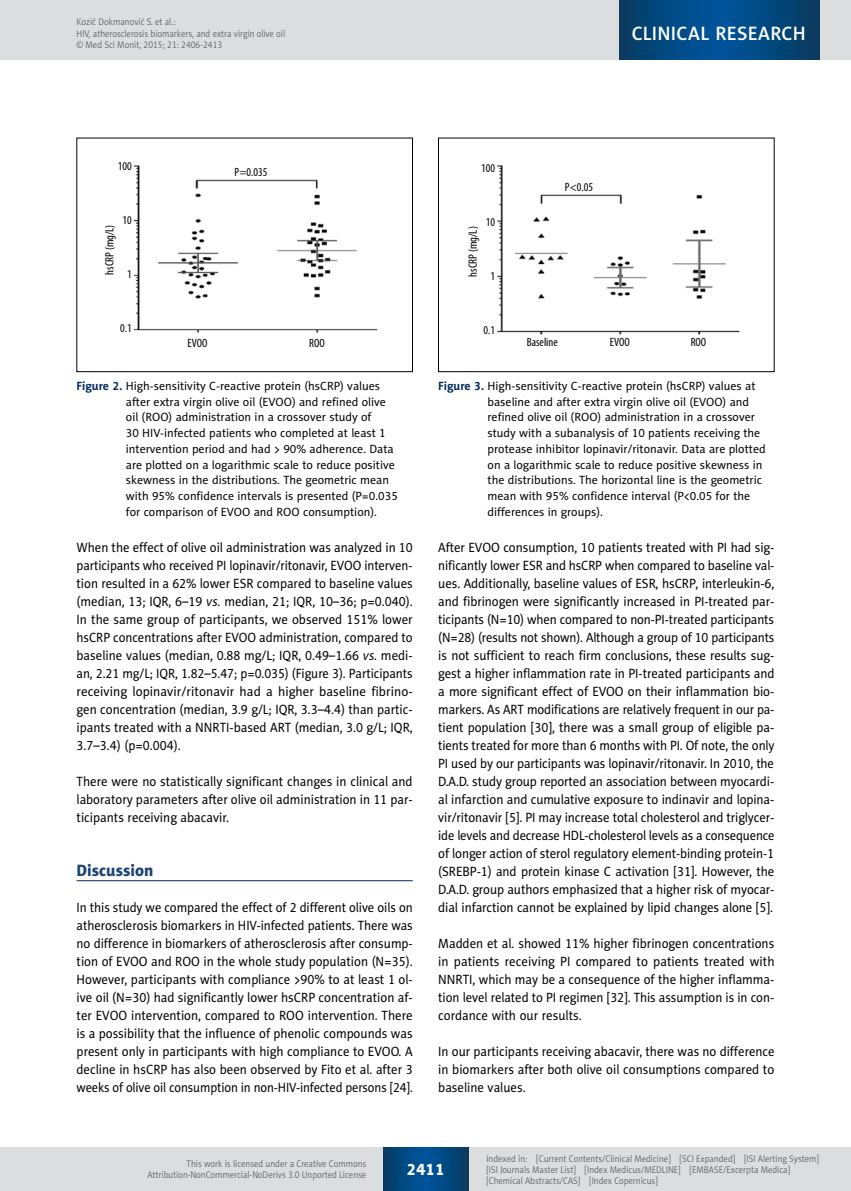
<style>
.page{position:relative;width:851px;height:1191px;background:#fff}
.page>*{position:absolute;margin:0;border:0;box-sizing:border-box;transform-origin:0 0}
.t1{font:19.5px "Naomi Sans EFN Medium";letter-spacing:.015em;color:#fff}
.t2{font:16.5px "Naomi Sans EFN Heavy";color:#1d4574}
.t3{font:16.5px "Naomi Sans EFN Heavy";color:#fff}
.t4{font:13.5px/18px "Naomi Sans EFN";color:#000;text-align:justify;scale:.95 1}
.t5{font:13.5px/18px "Naomi Sans EFN";color:#000;text-align:justify;scale:.94 1}
.t6{font:12px/15.8px "Naomi Sans EFN";color:#000}
.t7{font:condensed 12px "Myriad Pro";color:#000}
.t8{font:9.75px/11.2px "Naomi Sans EFN Light";color:#58595b;scale:.9 1}
.s1{font-weight:700;color:#002b5c}
.s2{font-style:italic}
</style>
<div class="page">
<hr style="left:77px;top:880px;width:335px;height:1px;background:#002b5c">
<img style="left:134px;top:165px;width:244px;height:168px">
<img style="left:497px;top:165px;width:243px;height:170px">
<div style="left:438px;top:138px;width:336px;height:234px;border:1px solid #000"></div>
<div style="left:0;top:1148px;width:850px;height:43px;background:#dcddde"></div>
<svg style="left:383px;top:1147px;width:85px;height:43px;background:#02487f"></svg>
<div style="left:0;top:0;width:850px;height:60px;background:#dcddde"></div>
<svg style="left:619px;top:0;width:200px;height:60px;background:#02487f"></svg>
<p class="t8" style="left:77px;top:16px;width:233px">Kozić Dokmanović S. et al.:<br>HIV, atherosclerosis biomarkers, and extra virgin olive oil © Med Sci Monit, 2015; 21: 2406-2413</p>
<h1 class="t1" style="left:631px;top:22px;width:175px">CLINICAL RESEARCH</h1>
<p class="t7" style="left:118px;top:159px;width:15px">100</p>
<p class="t7" style="left:234px;top:165px;width:34px">P=0.035</p>
<p class="t7" style="left:481px;top:161px;width:15px">100</p>
<p class="t7" style="left:565px;top:181px;width:30px">P&lt;0.05</p>
<p class="t7" style="left:122px;top:213px;width:11px">10</p>
<p class="t7" style="left:103px;top:275px;width:52px;rotate:-90deg">hsCRP (mg/L)</p>
<p class="t7" style="left:127px;top:267px;width:6px">1</p>
<p class="t7" style="left:486px;top:215px;width:11px">10</p>
<p class="t7" style="left:466px;top:277px;width:52px;rotate:-90deg">hsCRP (mg/L)</p>
<p class="t7" style="left:490px;top:269px;width:6px">1</p>
<p class="t7" style="left:120px;top:321px;width:13px">0.1</p>
<p class="t7" style="left:483px;top:323px;width:13px">0.1</p>
<p class="t7" style="left:187px;top:336px;width:22px">EVOO</p>
<p class="t7" style="left:309px;top:336px;width:17px">ROO</p>
<p class="t7" style="left:526px;top:335px;width:32px">Baseline</p>
<p class="t7" style="left:610px;top:335px;width:22px">EVOO</p>
<p class="t7" style="left:690px;top:335px;width:17px">ROO</p>
<p class="t6" style="left:126px;top:378px;width:273px;text-indent:-49px"><span class="s1">Figure 2.</span> High-sensitivity C-reactive protein (hsCRP) values after extra virgin olive oil (EVOO) and refined olive oil (ROO) administration in a crossover study of<br>30 HIV-infected patients who completed at least 1 intervention period and had &gt; 90% adherence. Data are plotted on a logarithmic scale to reduce positive skewness in the distributions. The geometric mean with 95% confidence intervals is presented (P=0.035 for comparison of EVOO and ROO consumption).</p>
<p class="t6" style="left:487px;top:378px;width:280px;text-indent:-49px"><span class="s1">Figure 3.</span> High-sensitivity C-reactive protein (hsCRP) values at baseline and after extra virgin olive oil (EVOO) and refined olive oil (ROO) administration in a crossover study with a subanalysis of 10 patients receiving the protease inhibitor lopinavir/ritonavir. Data are plotted on a logarithmic scale to reduce positive skewness in the distributions. The horizontal line is the geometric mean with 95% confidence interval (P&lt;0.05 for the differences in groups).</p>
<p class="t5" style="left:77px;top:538px;width:359px">When the effect of olive oil administration was analyzed in 10 participants who received PI lopinavir/ritonavir, EVOO interven&shy;tion resulted in a 62% lower ESR compared to baseline values (median, 13; IQR, 6–19 <span class="s2">vs.</span> median, 21; IQR, 10–36; p=0.040).<br>In the same group of participants, we observed 151% lower hsCRP concentrations after EVOO administration, compared to baseline values (median, 0.88 mg/L; IQR, 0.49–1.66 <span class="s2">vs.</span> medi&shy;an, 2.21 mg/L; IQR, 1.82–5.47; p=0.035) (Figure 3). Participants receiving lopinavir/ritonavir had a higher baseline fibrino&shy;gen concentration (median, 3.9 g/L; IQR, 3.3–4.4) than partic&shy;ipants treated with a NNRTI-based ART (median, 3.0 g/L; IQR, 3.7–3.4) (p=0.004).</p>
<p class="t4" style="left:77px;top:772px;width:355px">There were no statistically significant changes in clinical and laboratory parameters after olive oil administration in 11 par&shy;ticipants receiving abacavir.</p>
<p class="t2" style="left:77px;top:860px;width:78px">Discussion</p>
<p class="t5" style="left:77px;top:898px;width:359px">In this study we compared the effect of 2 different olive oils on atherosclerosis biomarkers in HIV-infected patients. There was no difference in biomarkers of atherosclerosis after consump&shy;tion of EVOO and ROO in the whole study population (N=35).<br>However, participants with compliance &gt;90% to at least 1 ol&shy;ive oil (N=30) had significantly lower hsCRP concentration af&shy;ter EVOO intervention, compared to ROO intervention. There is a possibility that the influence of phenolic compounds was present only in participants with high compliance to EVOO. A decline in hsCRP has also been observed by Fito et al. after 3 weeks of olive oil consumption in non-HIV-infected persons [24].</p>
<p class="t4" style="left:438px;top:538px;width:355px">After EVOO consumption, 10 patients treated with PI had sig&shy;nificantly lower ESR and hsCRP when compared to baseline val&shy;ues. Additionally, baseline values of ESR, hsCRP, interleukin-6, and fibrinogen were significantly increased in PI-treated par&shy;ticipants (N=10) when compared to non-PI-treated participants (N=28) (results not shown). Although a group of 10 participants is not sufficient to reach firm conclusions, these results sug&shy;gest a higher inflammation rate in PI-treated participants and a more significant effect of EVOO on their inflammation bio&shy;markers. As ART modifications are relatively frequent in our pa&shy;tient population [30], there was a small group of eligible pa&shy;tients treated for more than 6 months with PI. Of note, the only PI used by our participants was lopinavir/ritonavir. In 2010, the D.A.D. study group reported an association between myocardi&shy;al infarction and cumulative exposure to indinavir and lopina&shy;vir/ritonavir [5]. PI may increase total cholesterol and triglycer&shy;ide levels and decrease HDL-cholesterol levels as a consequence of longer action of sterol regulatory element-binding protein-1 (SREBP-1) and protein kinase C activation [31]. However, the D.A.D. group authors emphasized that a higher risk of myocar&shy;dial infarction cannot be explained by lipid changes alone [5].</p>
<p class="t4" style="left:438px;top:934px;width:355px">Madden et al. showed 11% higher fibrinogen concentrations in patients receiving PI compared to patients treated with NNRTI, which may be a consequence of the higher inflamma&shy;tion level related to PI regimen [32]. This assumption is in con&shy;cordance with our results.</p>
<p class="t4" style="left:438px;top:1042px;width:355px">In our participants receiving abacavir, there was no difference in biomarkers after both olive oil consumptions compared to baseline values.</p>
<p class="t8" style="left:147px;top:1158px;width:245px;text-align:right">This work is licensed under a Creative Commons<br>Attribution-NonCommercial-NoDerivs 3.0 Unported License</p>
<p class="t3" style="left:406px;top:1159px;width:40px">2411</p>
<p class="t8" style="left:486px;top:1152px;width:371px">Indexed in: [Current Contents/Clinical Medicine] [SCI Expanded] [ISI Alerting System] [ISI Journals Master List] [Index Medicus/MEDLINE] [EMBASE/Excerpta Medica] [Chemical Abstracts/CAS] [Index Copernicus]</p>
</div>
